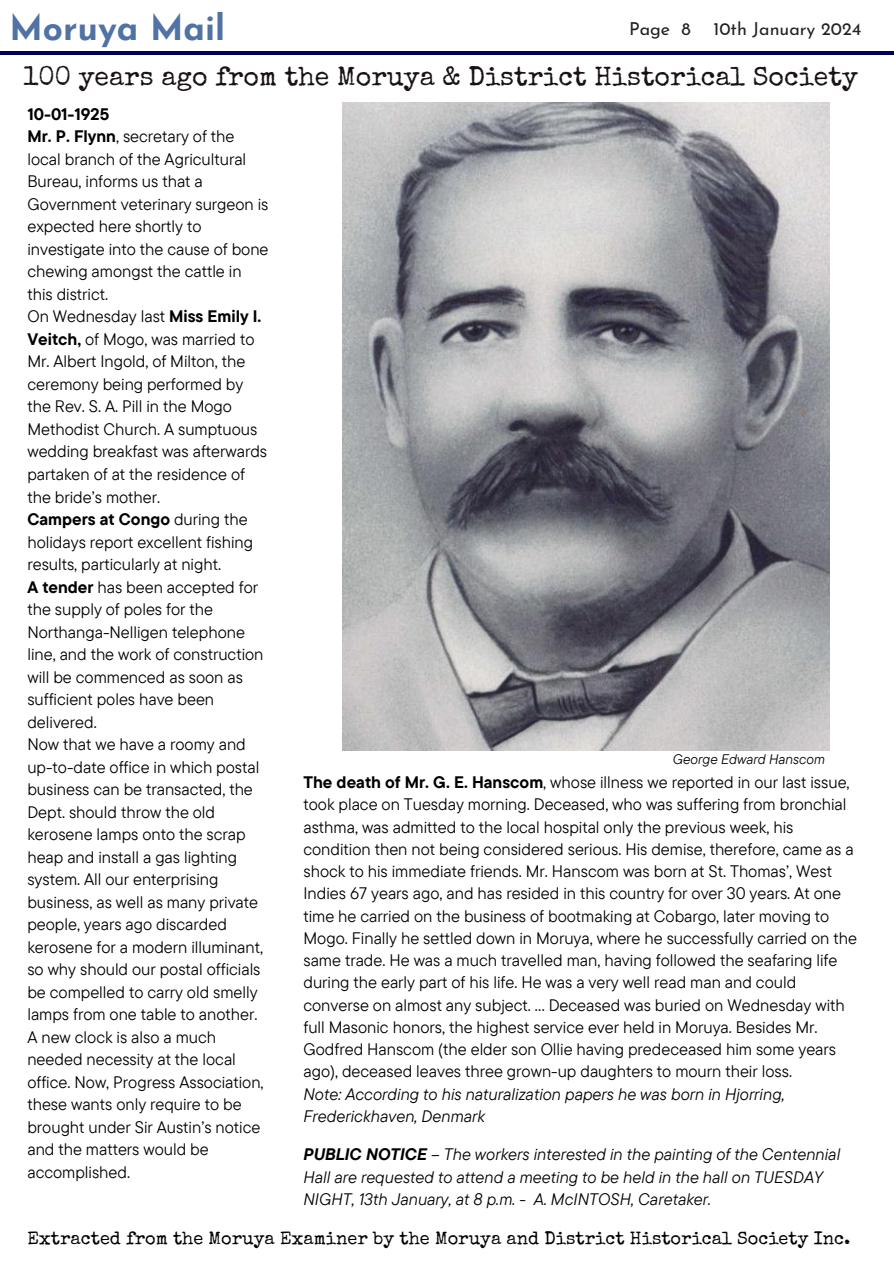
<style>
.page{position:relative;width:894px;height:1264px;background:#fff}
.page>*{position:absolute;margin:0;border:0;box-sizing:border-box;transform-origin:0 0}
.t1{font:700 35.25px "Josefin Sans";color:#5072a4}
.t2{font:26.7px "Special Elite";color:#191212}
.t3{font:18.15px "Special Elite";color:#000}
.t4{font:17.85px "Josefin Sans";color:#222}
.t5{font:16.65px/22.5px "TT Commons Pro";color:#000}
.t6{font:italic 16.65px/22.2px "TT Commons Pro";color:#000}
.t7{font:italic 13.8px "TT Commons Pro";color:#000}
.s1{font-weight:700}
</style>
<div class="page">
<hr style="left:0;top:52px;width:893px;height:2px;background:#000259">
<img style="left:342px;top:102px;width:486px;height:648px">
<h1 class="t1" style="left:10px;top:14px;width:217px">Moruya Mail</h1>
<p class="t4" style="left:629px;top:21px;width:63px">Page 8</p>
<p class="t4" style="left:713px;top:21px;width:149px">10th January 2024</p>
<h2 class="t2" style="left:23px;top:66px;width:836px">100 years ago from the Moruya &amp; District Historical Society</h2>
<p class="t5" style="left:27px;top:102px;width:242px"><span class="s1">10-01-1925<br>Mr. P. Flynn</span>, secretary of the local branch of the Agricultural<br>Bureau, informs us that a<br>Government veterinary surgeon is expected here shortly to investigate into the cause of bone chewing amongst the cattle in this district.<br>On Wednesday last <span class="s1">Miss Emily I.<br>Veitch,</span> of Mogo, was married to<br>Mr. Albert Ingold, of Milton, the ceremony being performed by the Rev. S. A. Pill in the Mogo<br>Methodist Church. A sumptuous wedding breakfast was afterwards partaken of at the residence of the bride’s mother.<br><span class="s1">Campers at Congo</span> during the holidays report excellent fishing results, particularly at night.<br><span class="s1">A tender</span> has been accepted for the supply of poles for the<br>Northanga-Nelligen telephone line, and the work of construction will be commenced as soon as sufficient poles have been delivered.<br>Now that we have a roomy and up-to-date office in which postal business can be transacted, the<br>Dept. should throw the old kerosene lamps onto the scrap heap and install a gas lighting system. All our enterprising business, as well as many private people, years ago discarded kerosene for a modern illuminant, so why should our postal officials be compelled to carry old smelly lamps from one table to another.<br>A new clock is also a much needed necessity at the local office. Now, Progress Association, these wants only require to be brought under Sir Austin’s notice and the matters would be accomplished.</p>
<p class="t7" style="left:672px;top:750px;width:154px">George Edward Hanscom</p>
<p class="t5" style="left:303px;top:770px;width:555px"><span class="s1">The death of Mr. G. E. Hanscom</span>, whose illness we reported in our last issue, took place on Tuesday morning. Deceased, who was suffering from bronchial asthma, was admitted to the local hospital only the previous week, his condition then not being considered serious. His demise, therefore, came as a shock to his immediate friends. Mr. Hanscom was born at St. Thomas’, West Indies 67 years ago, and has resided in this country for over 30 years. At one time he carried on the business of bootmaking at Cobargo, later moving to Mogo. Finally he settled down in Moruya, where he successfully carried on the same trade. He was a much travelled man, having followed the seafaring life during the early part of his life. He was a very well read man and could converse on almost any subject. … Deceased was buried on Wednesday with full Masonic honors, the highest service ever held in Moruya. Besides Mr.<br>Godfred Hanscom (the elder son Ollie having predeceased him some years ago), deceased leaves three grown-up daughters to mourn their loss.</p>
<p class="t6" style="left:303px;top:1082px;width:482px">Note: According to his naturalization papers he was born in Hjorring,<br>Frederickhaven, Denmark</p>
<p class="t6" style="left:303px;top:1143px;width:538px"><span class="s1">PUBLIC NOTICE</span> – The workers interested in the painting of the Centennial<br>Hall are requested to attend a meeting to be held in the hall on TUESDAY<br>NIGHT, 13th January, at 8 p.m. - A. McINTOSH, Caretaker.</p>
<p class="t3" style="left:27px;top:1230px;width:824px">Extracted from the Moruya Examiner by the Moruya and District Historical Society Inc.</p>
</div>
